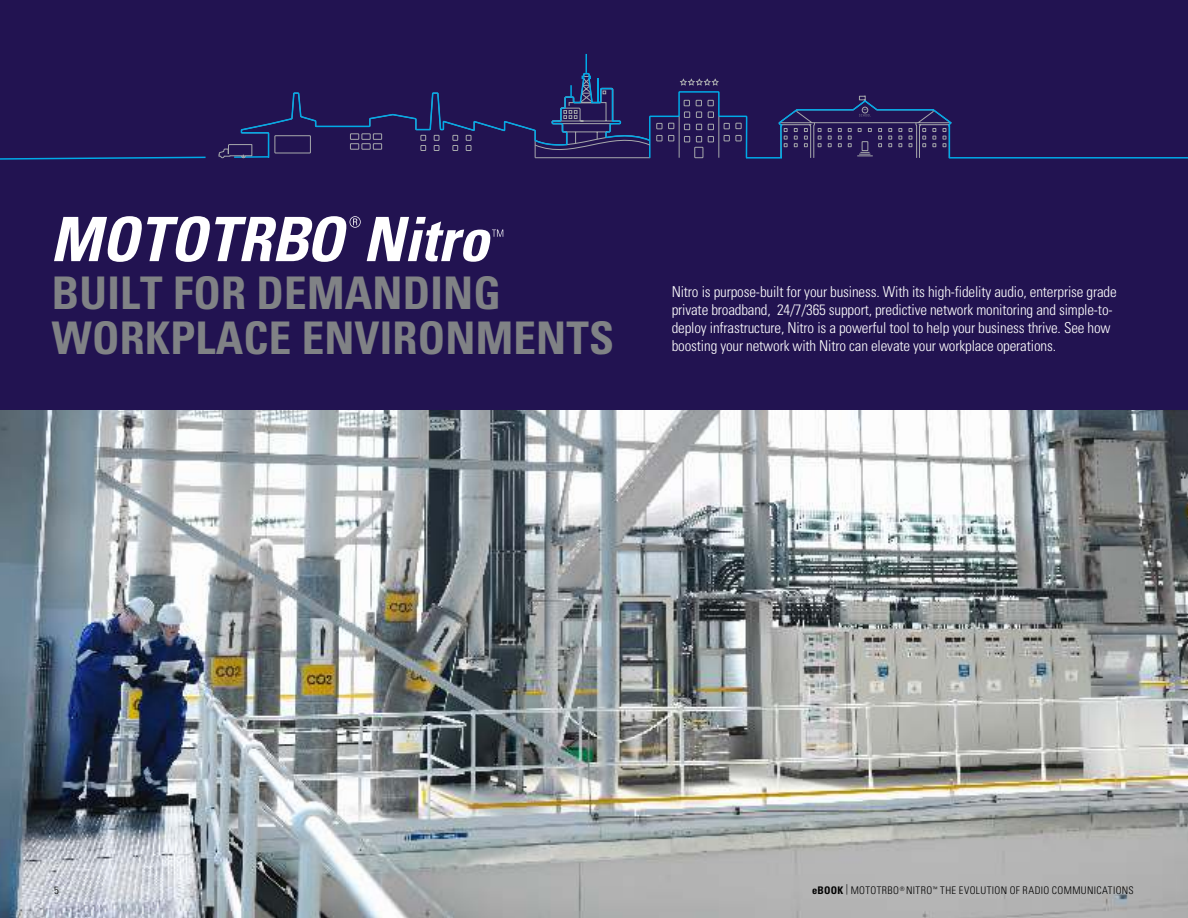
<style>
.page{position:relative;width:1188px;height:918px;background:#fff}
.page>*{position:absolute;margin:0;border:0;box-sizing:border-box;transform-origin:0 0}
.t1{font:700 condensed 45px/45px "Univers";letter-spacing:.005em;color:#808285}
.t2{font:300 condensed 15px/18px "Univers";letter-spacing:-.01em;color:#fff}
.t3{font:300 condensed 10.5px "Univers";letter-spacing:.035em;color:#020202}
.s1{font-weight:700}
</style>
<div class="page">
<img style="left:0;top:409px;width:1188px;height:509px">
<div style="left:0;top:0;width:1188px;height:409px;background:#221351"></div>
<svg style="left:367px;top:217px;width:136px;height:45px"></svg>
<svg style="left:54px;top:216px;width:307px;height:46px"></svg>
<hr style="left:949px;top:157px;width:239px;height:2px;background:#00aae7">
<svg style="left:0;top:54px;width:953px;height:106px"></svg>
<h1 class="t1" style="left:52px;top:275px;width:564px">BUILT FOR DEMANDING<br>WORKPLACE ENVIRONMENTS</h1>
<p class="t2" style="left:672px;top:284px;width:447px">Nitro is purpose-built for your business. With its high-fidelity audio, enterprise grade private broadband, 24/7/365 support, predictive network monitoring and simple-to&shy;deploy infrastructure, Nitro is a powerful tool to help your business thrive. See how boosting your network with Nitro can elevate your workplace operations.</p>
<p class="t3" style="left:54px;top:886px;width:6px">5</p>
<p class="t3" style="left:812px;top:886px;width:323px"><span class="s1">eBOOK</span> | MOTOTRBO<sup>®</sup> NITRO<sup>™</sup> THE EVOLUTION OF RADIO COMMUNICATIONS</p>
</div>
